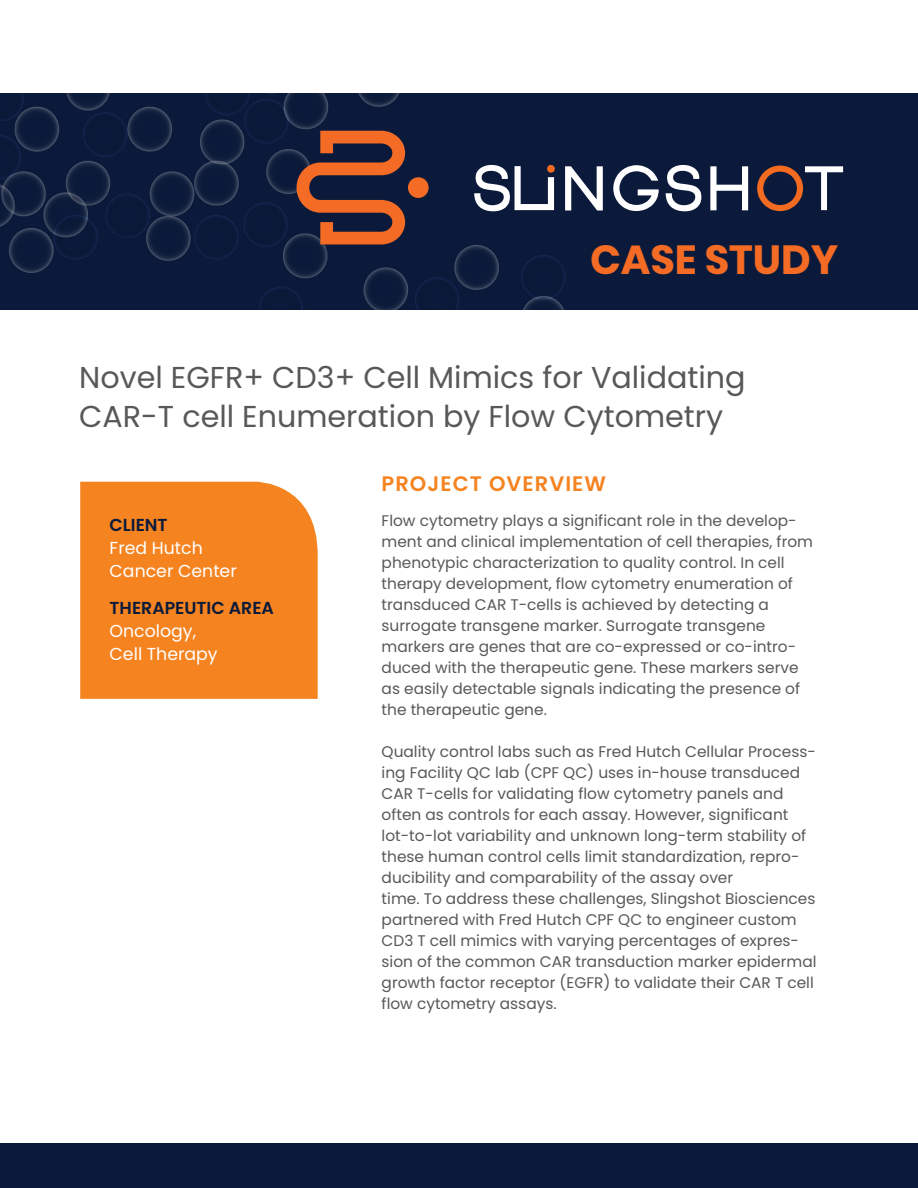
<style>
.page{position:relative;width:918px;height:1188px;background:#fff}
.page>*{position:absolute;margin:0;border:0;box-sizing:border-box;transform-origin:0 0}
.t1{font:700 40.65px "Poppins";color:#f36b24}
.t2{font:30.15px/39px "Poppins";color:#57585a}
.t3{font:600 21px "Poppins";letter-spacing:.05em;color:#f58320}
.t4{font:17.4px/23.1px "Poppins";color:#fff}
.t5{font:600 17.4px "Poppins";color:#0a1a3a}
.t6{font:15.3px/21px "Poppins";color:#57585a}
</style>
<div class="page">
<div style="left:0;top:94px;width:918px;height:215px;background:#0b1a3a"></div>
<svg style="left:474px;top:165px;width:80px;height:46px"></svg>
<svg style="left:565px;top:166px;width:38px;height:44px"></svg>
<svg style="left:666px;top:165px;width:35px;height:46px"></svg>
<svg style="left:710px;top:166px;width:38px;height:44px"></svg>
<svg style="left:757px;top:166px;width:86px;height:45px"></svg>
<div style="left:547px;top:165px;width:8px;height:8px;background:#f36a21;border-radius:50%"></div>
<svg style="left:613px;top:165px;width:46px;height:46px"></svg>
<svg style="left:297px;top:131px;width:108px;height:113px"></svg>
<div style="left:408px;top:177px;width:21px;height:21px;background:#f36b24;border-radius:50%"></div>
<div style="left:80px;top:482px;width:238px;height:217px;background:#f58320"></div>
<div style="left:0;top:1143px;width:918px;height:45px;background:#0a1a3a"></div>
<h1 class="t1" style="left:590px;top:236px;width:250px">CASE STUDY</h1>
<h2 class="t2" style="left:79px;top:358px;width:668px">Novel EGFR+ CD3+ Cell Mimics for Validating<br>CAR-T cell Enumeration by Flow Cytometry</h2>
<p class="t5" style="left:110px;top:515px;width:60px">CLIENT</p>
<p class="t4" style="left:110px;top:537px;width:129px">Fred Hutch<br>Cancer Center</p>
<p class="t5" style="left:110px;top:598px;width:166px">THERAPEUTIC AREA</p>
<p class="t4" style="left:110px;top:619px;width:110px">Oncology,<br>Cell Therapy</p>
<h3 class="t3" style="left:382px;top:472px;width:226px">PROJECT OVERVIEW</h3>
<p class="t6" style="left:382px;top:510px;width:433px">Flow cytometry plays a significant role in the develop&shy;ment and clinical implementation of cell therapies, from phenotypic characterization to quality control. In cell therapy development, flow cytometry enumeration of transduced CAR T-cells is achieved by detecting a surrogate transgene marker. Surrogate transgene markers are genes that are co-expressed or co-intro&shy;duced with the therapeutic gene. These markers serve as easily detectable signals indicating the presence of the therapeutic gene.</p>
<p class="t6" style="left:382px;top:741px;width:436px">Quality control labs such as Fred Hutch Cellular Process&shy;ing Facility QC lab (CPF QC) uses in-house transduced CAR T-cells for validating flow cytometry panels and often as controls for each assay. However, significant lot-to-lot variability and unknown long-term stability of these human control cells limit standardization, repro&shy;ducibility and comparability of the assay over<br>time. To address these challenges, Slingshot Biosciences partnered with Fred Hutch CPF QC to engineer custom CD3 T cell mimics with varying percentages of expres&shy;sion of the common CAR transduction marker epidermal growth factor receptor (EGFR) to validate their CAR T cell flow cytometry assays.</p>
</div>
